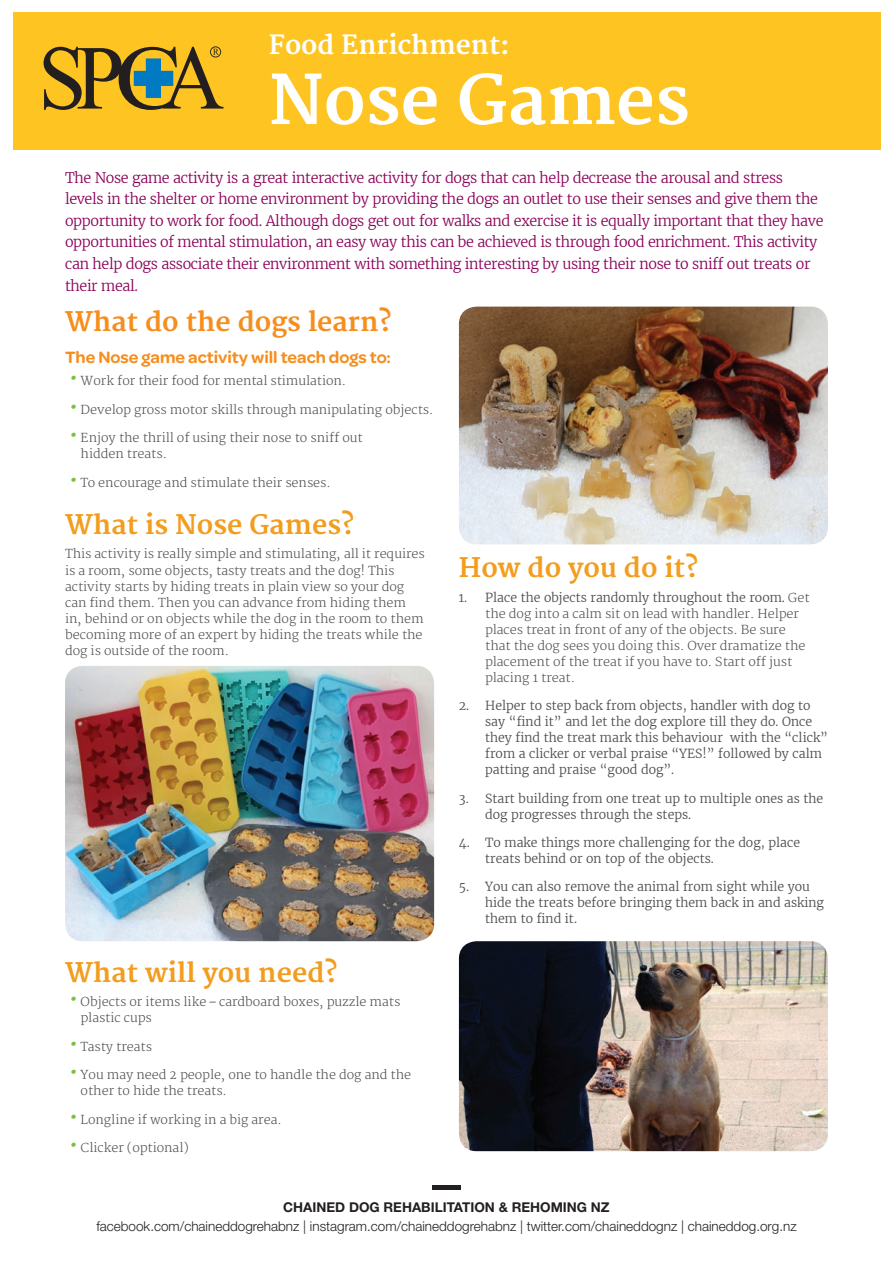
<style>
.page{position:relative;width:893px;height:1263px;background:#fff}
.page>*{position:absolute;margin:0;border:0;box-sizing:border-box;transform-origin:0 0}
.t1{font:700 66.6px "Merriweather";color:#fff}
.t2{font:32.1px "Merriweather";color:#79c142}
.t3{font:700 26.25px "Merriweather";color:#f39d1e}
.t4{font:700 26.25px "Merriweather";color:#f68e1e}
.t5{font:700 25.8px "Merriweather";color:#fff}
.t6{font:600 17.55px "Omnes";color:#f68e1e}
.t7{font:300 14.4px/21.6px "Merriweather";letter-spacing:-.025em;color:#8b0159}
.t8{font:300 13.5px "Helvetica Neue LT Std";color:#231f20}
.t9{font:700 13.5px "Helvetica Neue LT Std";color:#231f20}
.t10{font:300 12.45px/16px "Merriweather";color:#4b4c4d}
.t11{font:300 12.45px/16px "Merriweather";color:#4b4c4d}
.s1{font-style:inherit}
</style>
<div class="page">
<div style="left:432px;top:1185px;width:29px;height:5px;background:#231f20"></div>
<div style="left:13px;top:13px;width:867px;height:137px;background:#fec422"></div>
<svg style="left:44px;top:46px;width:179px;height:64px"></svg>
<img style="left:459px;top:307px;width:369px;height:237px">
<img style="left:459px;top:941px;width:369px;height:210px">
<img style="left:65px;top:666px;width:369px;height:275px">
<h3 class="t5" style="left:269px;top:30px;width:243px">Food Enrichment:</h3>
<h1 class="t1" style="left:269px;top:62px;width:423px">Nose Games</h1>
<p class="t7" style="left:65px;top:167px;width:760px">The Nose game activity is a great interactive activity for dogs that can help decrease the arousal and stress levels in the shelter or home environment by providing the dogs an outlet to use their senses and give them the opportunity to work for food. Although dogs get out for walks and exercise it is equally important that they have opportunities of mental stimulation, an easy way this can be achieved is through food enrichment. This activity can help dogs associate their environment with something interesting by using their nose to sniff out treats or their meal.</p>
<h3 class="t4" style="left:65px;top:307px;width:328px">What do the dogs learn?</h3>
<h3 class="t6" style="left:65px;top:345px;width:327px">The Nose game activity will teach dogs to:</h3>
<h2 class="t2" style="left:68px;top:361px;width:13px">·</h2>
<p class="t10" style="left:81px;top:373px;width:267px">Work for their food for mental stimulation.</p>
<h2 class="t2" style="left:68px;top:390px;width:13px">·</h2>
<p class="t10" style="left:81px;top:401px;width:354px">Develop gross motor skills through manipulating objects.</p>
<h2 class="t2" style="left:68px;top:418px;width:13px">·</h2>
<p class="t10" style="left:81px;top:430px;width:284px">Enjoy the thrill of using their nose to sniff out hidden treats.</p>
<h2 class="t2" style="left:68px;top:462px;width:13px">·</h2>
<p class="t10" style="left:81px;top:474px;width:252px">To encourage and stimulate their senses.</p>
<h3 class="t3" style="left:65px;top:509px;width:291px">What is Nose Games?</h3>
<p class="t10" style="left:65px;top:546px;width:361px">This activity is really simple and stimulating, all it requires is a room, some objects, tasty treats and the dog! This activity starts by hiding treats in plain view so your dog can find them. Then you can advance from hiding them in, behind or on objects while the dog in the room to them becoming more of an expert by hiding the treats while the dog is outside of the room.</p>
<h3 class="t3" style="left:65px;top:957px;width:274px">What will you need?</h3>
<h2 class="t2" style="left:68px;top:982px;width:13px">·</h2>
<p class="t10" style="left:81px;top:994px;width:321px">Objects or items like – cardboard boxes, puzzle mats plastic cups</p>
<h2 class="t2" style="left:68px;top:1026px;width:13px">·</h2>
<p class="t10" style="left:81px;top:1038px;width:73px">Tasty treats</p>
<h2 class="t2" style="left:68px;top:1055px;width:13px">·</h2>
<p class="t10" style="left:81px;top:1067px;width:332px">You may need 2 people, one to handle the dog and the other to hide the treats.</p>
<h2 class="t2" style="left:68px;top:1099px;width:13px">·</h2>
<p class="t10" style="left:81px;top:1111px;width:203px">Longline if working in a big area.</p>
<h2 class="t2" style="left:68px;top:1128px;width:13px">·</h2>
<p class="t10" style="left:81px;top:1140px;width:110px">Clicker (optional)</p>
<h3 class="t3" style="left:459px;top:553px;width:241px">How do you do it?</h3>
<p class="t10" style="left:485px;top:589px;width:326px;text-indent:-26px"><span class="s1">1. Place the objects randomly throughout the room.</span> Get the dog into a calm sit on lead with handler. Helper places treat in front of any of the objects. Be sure that the dog sees you doing this. Over dramatize the placement of the treat if you have to. Start off just placing 1 treat.</p>
<p class="t11" style="left:485px;top:698px;width:344px;text-indent:-26px">2. Helper to step back from objects, handler with dog to say “find it” and let the dog explore till they do. Once they find the treat mark this behaviour with the “click” from a clicker or verbal praise “YES!” followed by calm patting and praise “good dog”.</p>
<p class="t11" style="left:485px;top:790px;width:340px;text-indent:-26px">3. Start building from one treat up to multiple ones as the dog progresses through the steps.</p>
<p class="t11" style="left:485px;top:834px;width:316px;text-indent:-26px">4. To make things more challenging for the dog, place treats behind or on top of the objects.</p>
<p class="t11" style="left:485px;top:879px;width:340px;text-indent:-26px">5. You can also remove the animal from sight while you hide the treats before bringing them back in and asking them to find it.</p>
<p class="t9" style="left:283px;top:1198px;width:328px">CHAINED DOG REHABILITATION &amp; REHOMING NZ</p>
<p class="t8" style="left:96px;top:1218px;width:702px">facebook.com/chaineddogrehabnz | instagram.com/chaineddogrehabnz | twitter.com/chaineddognz | chaineddog.org.nz</p>
</div>
